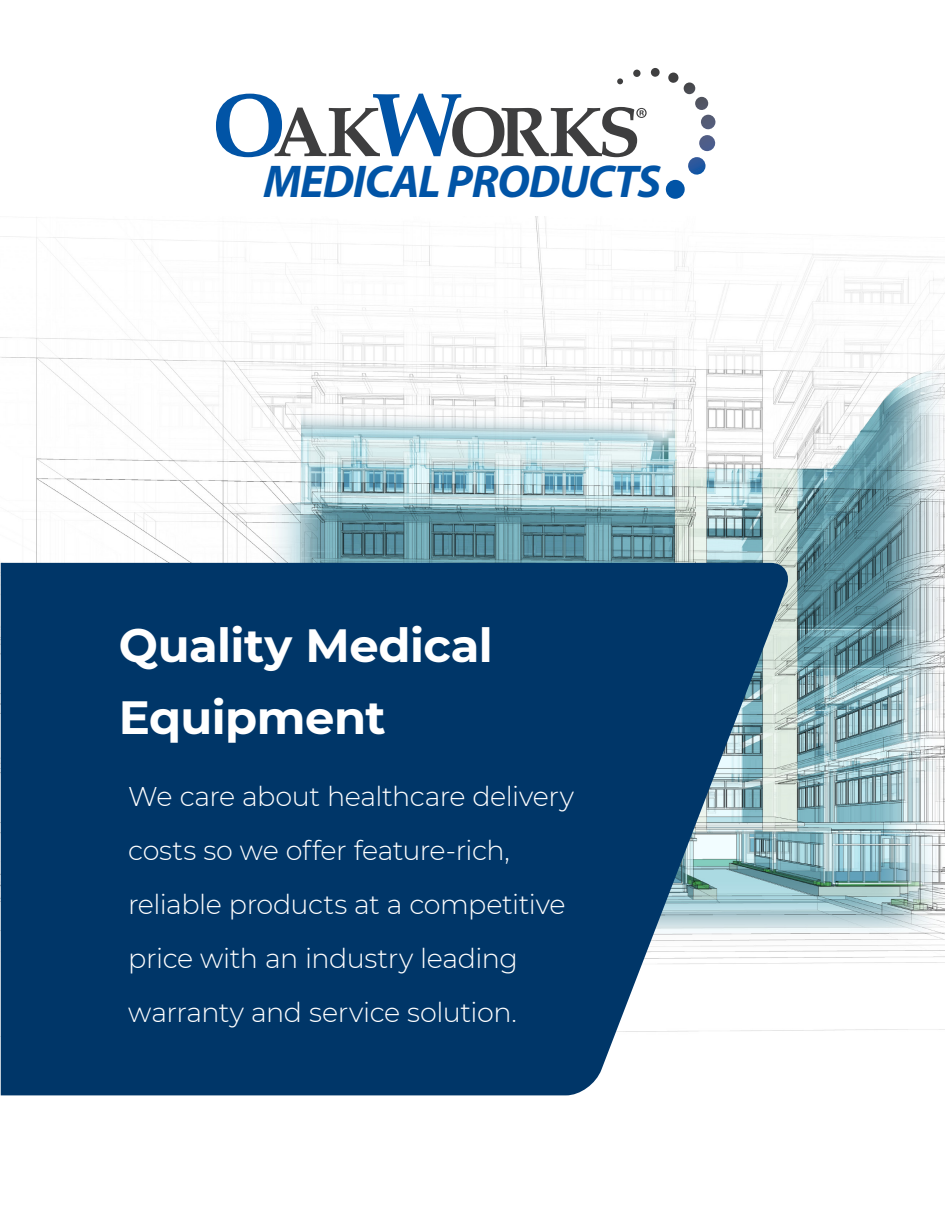
<style>
.page{position:relative;width:945px;height:1215px;background:#fff}
.page>*{position:absolute;margin:0;border:0;box-sizing:border-box;transform-origin:0 0}
.T3{font:700 46.5px "Montserrat";letter-spacing:-.015em;color:#fff}
.t1{font:italic 700 46.2px "Myriad Pro";letter-spacing:-.025em;color:#0154a6}
.t2{font:300 27px/54px "Montserrat";letter-spacing:-.015em;color:#fff}
</style>
<div class="page">
<img style="left:0;top:216px;width:945px;height:822px">
<svg style="left:1px;top:563px;width:791px;height:532px;background:#1a4b77"></svg>
<svg style="left:216px;top:94px;width:431px;height:63px"></svg>
<svg style="left:665px;top:157px;width:41px;height:42px"></svg>
<svg style="left:668px;top:73px;width:47px;height:78px"></svg>
<svg style="left:651px;top:68px;width:9px;height:9px"></svg>
<svg style="left:633px;top:70px;width:8px;height:7px"></svg>
<svg style="left:617px;top:78px;width:6px;height:6px"></svg>
<p class="t1" style="left:264px;top:151px;width:399px">MEDICAL PRODUCTS</p>
<p class="T3" style="left:119px;top:611px;width:376px">Quality Medical</p>
<p class="T3" style="left:119px;top:683px;width:268px">Equipment</p>
<h1 class="t2" style="left:128px;top:768px;width:447px">We care about healthcare delivery costs so we offer feature-rich, reliable products at a competitive price with an industry leading warranty and service solution.</h1>
</div>
